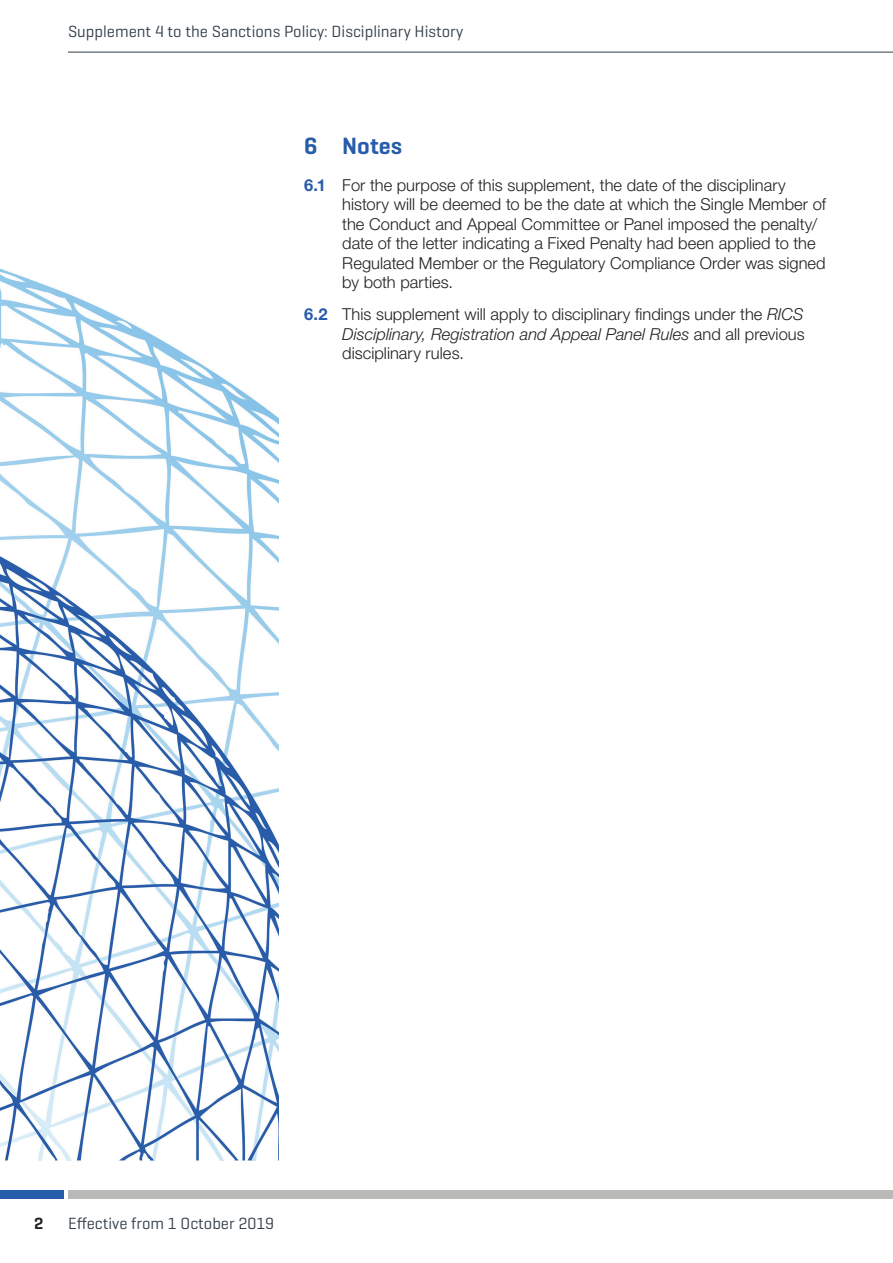
<style>
.page{position:relative;width:893px;height:1263px;background:#fff}
.page>*{position:absolute;margin:0;border:0;box-sizing:border-box;transform-origin:0 0}
.t1{font:600 24px "Geogrotesque";color:#275caa}
.Numbered_paragraph_l{font:300 16.5px/19.5px "Helvetica Neue LT Std";color:#231f20}
.Running_head_away_fr{font:16.5px "Geogrotesque";color:#313e48}
.Running_head_to_spin{font:16.5px "Geogrotesque";color:#313e48}
.t2{font:600 16.5px "Geogrotesque";color:#231f20}
.s1{font-weight:700;color:#275caa}
.s2{font-style:italic}
</style>
<div class="page">
<img style="left:0;top:268px;width:279px;height:893px">
<hr style="left:68px;top:52px;width:825px;height:1px;background:#313e48">
<div style="left:0;top:1191px;width:64px;height:8px;background:#275caa"></div>
<div style="left:68px;top:1191px;width:825px;height:8px;background:#b9b9b8"></div>
<p class="Running_head_away_fr" style="left:68px;top:21px;width:397px">Supplement 4 to the Sanctions Policy: Disciplinary History</p>
<p class="t1" style="left:304px;top:131px;width:100px">6 Notes</p>
<p class="Numbered_paragraph_l" style="left:342px;top:175px;width:485px;text-indent:-38px"><span class="s1">6.1</span> For the purpose of this supplement, the date of the disciplinary history will be deemed to be the date at which the Single Member of the Conduct and Appeal Committee or Panel imposed the penalty/ date of the letter indicating a Fixed Penalty had been applied to the Regulated Member or the Regulatory Compliance Order was signed by both parties.</p>
<p class="Numbered_paragraph_l" style="left:342px;top:304px;width:464px;text-align:justify;text-indent:-38px"><span class="s1">6.2</span> This supplement will apply to disciplinary findings under the <span class="s2">RICS Disciplinary, Registration and Appeal Panel Rules</span> and all previous disciplinary rules.</p>
<p class="t2" style="left:34px;top:1213px;width:11px">2</p>
<p class="Running_head_to_spin" style="left:68px;top:1213px;width:208px">Effective from 1 October 2019</p>
</div>
